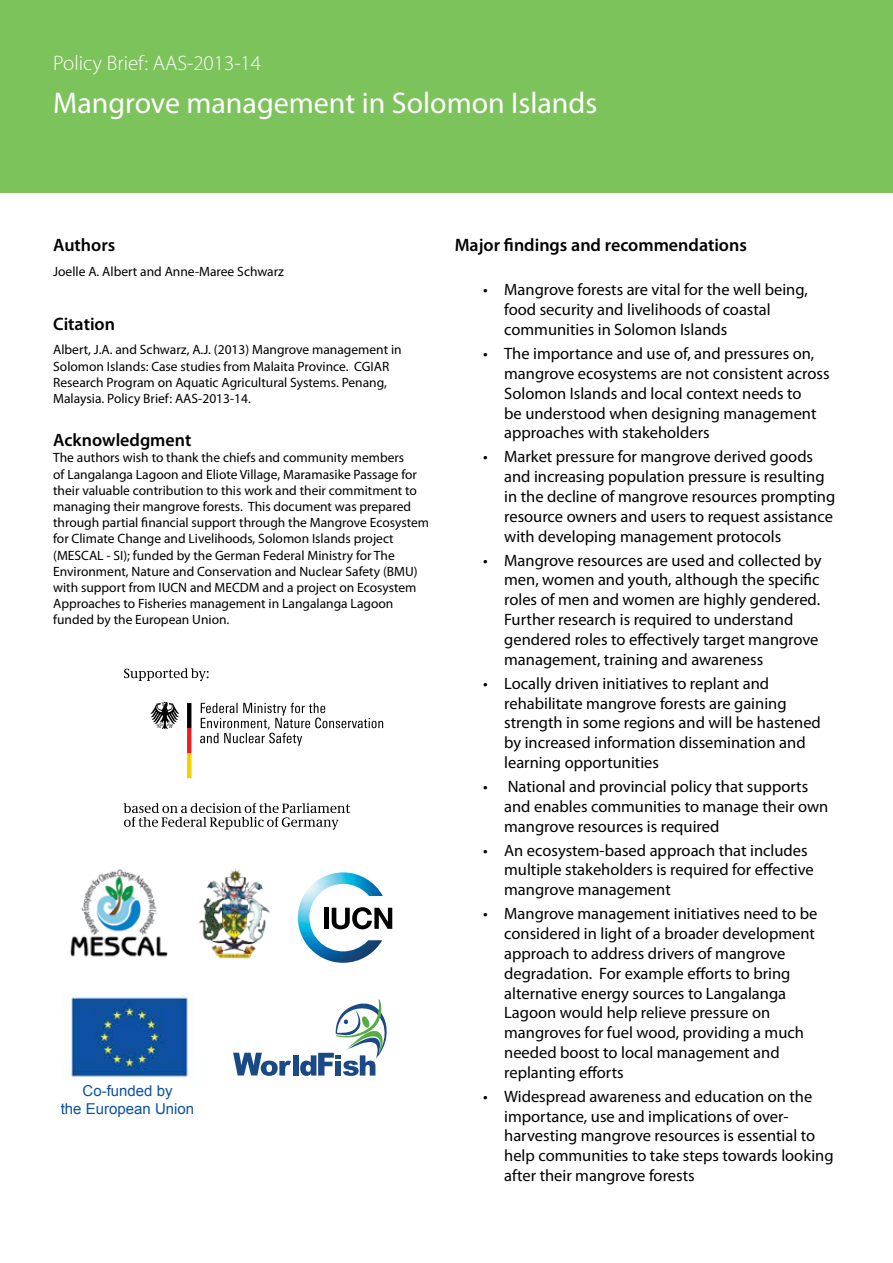
<style>
.page{position:relative;width:893px;height:1263px;background:#fff}
.page>*{position:absolute;margin:0;border:0;box-sizing:border-box;transform-origin:0 0}
.t1{font:30px "Myriad Pro";color:#fff}
.t2{font:300 21px "Myriad Pro";color:#fff}
.t3{font:600 18px "Myriad Pro";color:#000}
.t4{font:16.5px/19.8px "Myriad Pro";color:#000}
.t5{font:15px/18px "Arial";color:#0c519f;text-align:center}
.t6{font:13.5px/16.2px "Myriad Pro";color:#000}
</style>
<div class="page">
<div style="left:0;top:0;width:893px;height:193px;background:#7dc35c"></div>
<svg style="left:150px;top:702px;width:29px;height:27px"></svg>
<svg style="left:187px;top:703px;width:4px;height:75px"></svg>
<svg style="left:200px;top:703px;width:183px;height:43px"></svg>
<svg style="left:124px;top:668px;width:85px;height:13px"></svg>
<svg style="left:124px;top:803px;width:226px;height:27px"></svg>
<img style="left:63px;top:993px;width:130px;height:86px">
<div style="left:293px;top:1055px;width:5px;height:20px;background:#1b4985"></div>
<svg style="left:233px;top:1053px;width:58px;height:23px"></svg>
<svg style="left:300px;top:999px;width:87px;height:77px"></svg>
<img style="left:70px;top:869px;width:98px;height:88px">
<img style="left:298px;top:872px;width:85px;height:91px">
<hr style="left:324px;top:908px;width:4px;height:21px;background:#000">
<svg style="left:332px;top:907px;width:60px;height:22px"></svg>
<img style="left:199px;top:868px;width:71px;height:91px">
<p class="t2" style="left:53px;top:51px;width:209px">Policy Brief: AAS-2013-14</p>
<h1 class="t1" style="left:53px;top:85px;width:546px">Mangrove management in Solomon Islands</h1>
<p class="t3" style="left:53px;top:233px;width:64px">Authors</p>
<p class="t6" style="left:53px;top:263px;width:232px">Joelle A. Albert and Anne-Maree Schwarz</p>
<p class="t3" style="left:53px;top:312px;width:63px">Citation</p>
<p class="t6" style="left:53px;top:341px;width:350px">Albert, J.A. and Schwarz, A.J. (2013) Mangrove management in Solomon Islands: Case studies from Malaita Province. CGIAR Research Program on Aquatic Agricultural Systems. Penang, Malaysia. Policy Brief: AAS-2013-14.</p>
<p class="t3" style="left:53px;top:429px;width:140px">Acknowledgment</p>
<p class="t6" style="left:53px;top:449px;width:377px">The authors wish to thank the chiefs and community members<br>of Langalanga Lagoon and Eliote Village, Maramasike Passage for their valuable contribution to this work and their commitment to managing their mangrove forests. This document was prepared through partial financial support through the Mangrove Ecosystem for Climate Change and Livelihoods, Solomon Islands project (MESCAL - SI); funded by the German Federal Ministry for The Environment, Nature and Conservation and Nuclear Safety (BMU) with support from IUCN and MECDM and a project on Ecosystem Approaches to Fisheries management in Langalanga Lagoon funded by the European Union.</p>
<p class="t5" style="left:61px;top:1082px;width:135px">Co-funded by<br>the European Union</p>
<p class="t3" style="left:455px;top:233px;width:294px">Major findings and recommendations</p>
<p class="t4" style="left:504px;top:280px;width:305px;text-indent:-21px">• Mangrove forests are vital for the well being, food security and livelihoods of coastal communities in Solomon Islands</p>
<p class="t4" style="left:504px;top:343px;width:327px;text-indent:-21px">• The importance and use of, and pressures on, mangrove ecosystems are not consistent across Solomon Islands and local context needs to<br>be understood when designing management approaches with stakeholders</p>
<p class="t4" style="left:504px;top:447px;width:333px;text-indent:-21px">• Market pressure for mangrove derived goods and increasing population pressure is resulting in the decline of mangrove resources prompting resource owners and users to request assistance with developing management protocols</p>
<p class="t4" style="left:504px;top:550px;width:319px;text-indent:-21px">• Mangrove resources are used and collected by men, women and youth, although the specific roles of men and women are highly gendered.<br>Further research is required to understand gendered roles to effectively target mangrove management, training and awareness</p>
<p class="t4" style="left:504px;top:673px;width:318px;text-indent:-21px">• Locally driven initiatives to replant and rehabilitate mangrove forests are gaining strength in some regions and will be hastened by increased information dissemination and learning opportunities</p>
<p class="t4" style="left:504px;top:776px;width:326px;text-indent:-21px">• National and provincial policy that supports and enables communities to manage their own mangrove resources is required</p>
<p class="t4" style="left:504px;top:840px;width:311px;text-indent:-21px">• An ecosystem-based approach that includes multiple stakeholders is required for effective mangrove management</p>
<p class="t4" style="left:504px;top:904px;width:315px;text-indent:-21px">• Mangrove management initiatives need to be considered in light of a broader development approach to address drivers of mangrove degradation. For example efforts to bring alternative energy sources to Langalanga Lagoon would help relieve pressure on mangroves for fuel wood, providing a much needed boost to local management and replanting efforts</p>
<p class="t4" style="left:504px;top:1086px;width:331px;text-indent:-21px">• Widespread awareness and education on the importance, use and implications of over&shy;harvesting mangrove resources is essential to help communities to take steps towards looking after their mangrove forests</p>
</div>
